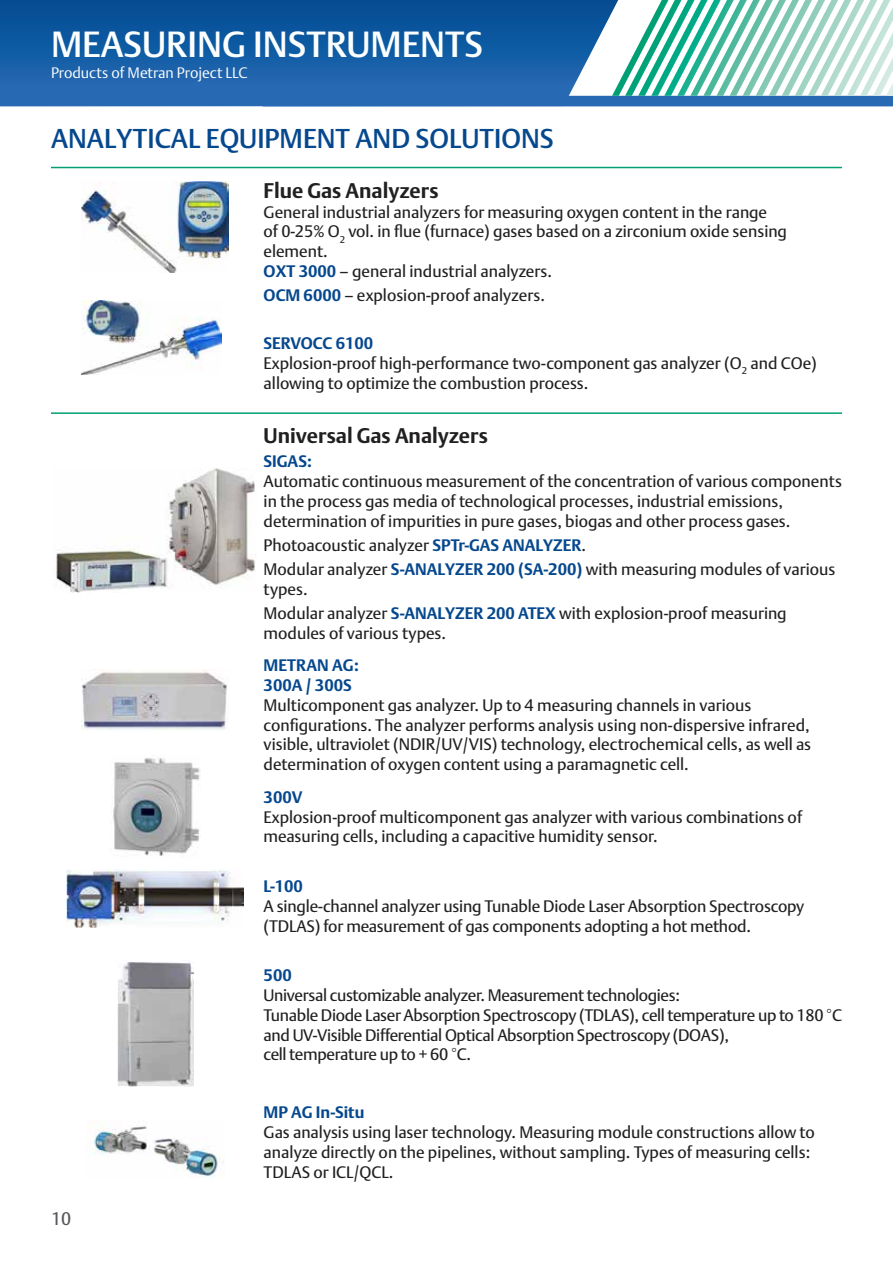
<style>
.page{position:relative;width:893px;height:1263px;background:#fff}
.page>*{position:absolute;margin:0;border:0;box-sizing:border-box;transform-origin:0 0}
.t1{font:500 36px "DTL Argo CTOT";color:#fcfefe}
.t2{font:500 27px "DTL Argo CTOT";color:#06488e}
.t3{font:700 21px "DTL Argo CTOT";color:#211f20}
.t4{font:18px "DTL Argo CTOT";color:#56585b}
.t5{font:16.5px/19.8px "DTL Argo CTOT";color:#211f20}
.t6{font:16.5px/19.8px "DTL Argo CTOT";letter-spacing:-.02em;color:#211f20}
.t7{font:700 16.5px/19.8px "DTL Argo CTOT";color:#06488e}
.t8{font:300 15px "DTL Argo CTOT";color:#fcfefe}
.s1{font-weight:700;color:#06488e}
</style>
<div class="page">
<svg style="left:0;top:0;width:262px;height:106px;background:#155ca4"></svg>
<svg style="left:262px;top:0;width:631px;height:106px"></svg>
<hr style="left:51px;top:167px;width:791px;height:1px;background:#00a073">
<hr style="left:51px;top:412px;width:791px;height:2px;background:#00a073">
<img style="left:81px;top:182px;width:147px;height:91px">
<img style="left:81px;top:300px;width:141px;height:74px">
<img style="left:56px;top:467px;width:200px;height:125px">
<img style="left:81px;top:669px;width:148px;height:63px">
<img style="left:113px;top:757px;width:87px;height:99px">
<img style="left:67px;top:870px;width:177px;height:57px">
<img style="left:117px;top:962px;width:77px;height:125px">
<img style="left:93px;top:1121px;width:131px;height:57px">
<h1 class="t1" style="left:51px;top:23px;width:434px">MEASURING INSTRUMENTS</h1>
<p class="t8" style="left:51px;top:64px;width:198px">Products of Metran Project LLC</p>
<h2 class="t2" style="left:51px;top:123px;width:504px">ANALYTICAL EQUIPMENT AND SOLUTIONS</h2>
<p class="t3" style="left:264px;top:178px;width:176px">Flue Gas Analyzers</p>
<p class="t5" style="left:264px;top:202px;width:525px">General industrial analyzers for measuring oxygen content in the range<br>of 0-25% O<sub>2</sub> vol. in flue (furnace) gases based on a zirconium oxide sensing element.<br><span class="s1">OXT 3000</span> – general industrial analyzers.</p>
<p class="t5" style="left:264px;top:285px;width:283px"><span class="s1">OCM 6000</span> – explosion-proof analyzers.</p>
<p class="t5" style="left:264px;top:333px;width:555px"><span class="s1">SERVOCC 6100<br></span>Explosion-proof high-performance two-component gas analyzer (O<sub>2</sub> and COe) allowing to optimize the combustion process.</p>
<p class="t3" style="left:264px;top:423px;width:226px">Universal Gas Analyzers</p>
<p class="t7" style="left:264px;top:452px;width:50px">SIGAS:</p>
<p class="t5" style="left:264px;top:471px;width:580px">Automatic continuous measurement of the concentration of various components in the process gas media of technological processes, industrial emissions, determination of impurities in pure gases, biogas and other process gases.</p>
<p class="t5" style="left:264px;top:533px;width:573px;line-height:24px">Photoacoustic analyzer <span class="s1">SPTr-GAS ANALYZER</span>.<br>Modular analyzer <span class="s1">S-ANALYZER 200 (SA-200)</span> with measuring modules of various</p>
<p class="t5" style="left:264px;top:577px;width:525px;line-height:24px">types.<br>Modular analyzer <span class="s1">S-ANALYZER 200 ATEX</span> with explosion-proof measuring</p>
<p class="t5" style="left:264px;top:623px;width:184px">modules of various types.</p>
<p class="t7" style="left:264px;top:655px;width:97px">METRAN AG:<br>300А / 300S</p>
<p class="t5" style="left:264px;top:695px;width:549px">Multicomponent gas analyzer. Up to 4 measuring channels in various configurations. The analyzer performs analysis using non-dispersive infrared, visible, ultraviolet (NDIR/UV/VIS) technology, electrochemical cells, as well as determination of oxygen content using a paramagnetic cell.</p>
<p class="t7" style="left:264px;top:787px;width:40px">300V</p>
<p class="t5" style="left:264px;top:807px;width:540px">Explosion-proof multicomponent gas analyzer with various combinations of measuring cells, including a capacitive humidity sensor.</p>
<p class="t7" style="left:264px;top:876px;width:41px">L-100</p>
<p class="t5" style="left:264px;top:896px;width:542px">A single-channel analyzer using Tunable Diode Laser Absorption Spectroscopy (TDLAS) for measurement of gas components adopting a hot method.</p>
<p class="t7" style="left:264px;top:965px;width:30px">500</p>
<p class="t6" style="left:264px;top:985px;width:580px">Universal customizable analyzer. Measurement technologies:<br>Tunable Diode Laser Absorption Spectroscopy (TDLAS), cell temperature up to 180 °C and UV-Visible Differential Optical Absorption Spectroscopy (DOAS),<br>cell temperature up to + 60 °C.</p>
<p class="t4" style="left:51px;top:1208px;width:22px">10</p>
<p class="t7" style="left:264px;top:1102px;width:102px">MP AG In-Situ</p>
<p class="t5" style="left:264px;top:1122px;width:553px">Gas analysis using laser technology. Measuring module constructions allow to analyze directly on the pipelines, without sampling. Types of measuring cells:<br>TDLAS or ICL/QCL.</p>
</div>
